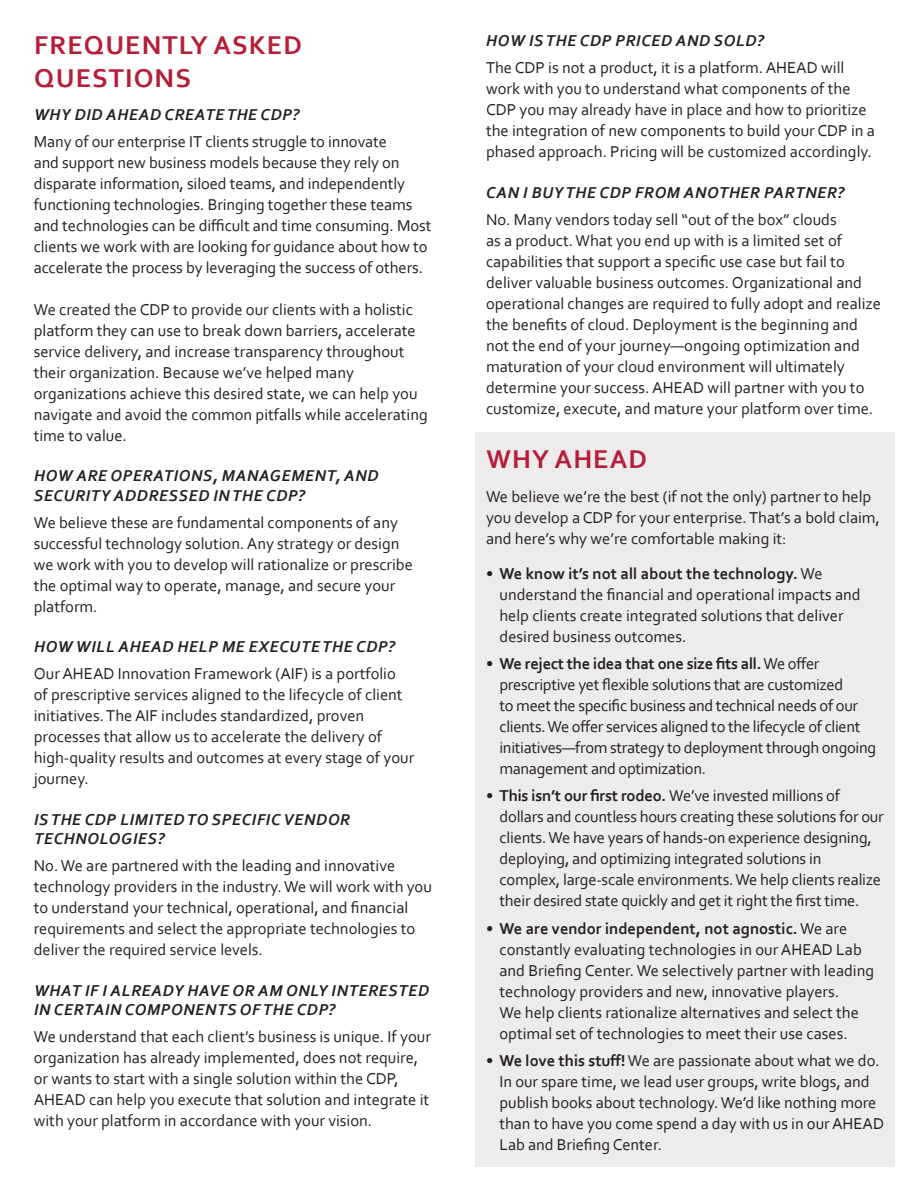
<style>
.page{position:relative;width:918px;height:1188px;background:#fff}
.page>*{position:absolute;margin:0;border:0;box-sizing:border-box;transform-origin:0 0}
.Head_1{font:700 27px/33px "Corbel";letter-spacing:.04em;color:#b41e39}
.Body_1{font:16.5px/21px "Corbel";color:#231f20}
.Subhead_2{font:italic 700 16.5px/19.5px "Corbel";letter-spacing:.04em;color:#231f20}
.Body_1-2{font:16.5px/21px "Corbel";letter-spacing:-.02em;color:#231f20}
.s1{font-weight:700}
</style>
<div class="page">
<div style="left:476px;top:432px;width:419px;height:734px;background:#edebeb"></div>
<p class="Head_1" style="left:34px;top:28px;width:269px">FREQUENTLY ASKED<br>QUESTIONS</p>
<p class="Subhead_2" style="left:34px;top:104px;width:267px">WHY DID AHEAD CREATE THE CDP?</p>
<p class="Body_1" style="left:34px;top:130px;width:399px">Many of our enterprise IT clients struggle to innovate<br>and support new business models because they rely on disparate information, siloed teams, and independently functioning technologies. Bringing together these teams and technologies can be difficult and time consuming. Most clients we work with are looking for guidance about how to accelerate the process by leveraging the success of others.</p>
<p class="Body_1" style="left:34px;top:298px;width:396px">We created the CDP to provide our clients with a holistic platform they can use to break down barriers, accelerate service delivery, and increase transparency throughout their organization. Because we’ve helped many organizations achieve this desired state, we can help you navigate and avoid the common pitfalls while accelerating time to value.</p>
<p class="Subhead_2" style="left:34px;top:466px;width:346px">HOW ARE OPERATIONS, MANAGEMENT, AND<br>SECURITY ADDRESSED IN THE CDP?</p>
<p class="Body_1" style="left:34px;top:511px;width:381px">We believe these are fundamental components of any successful technology solution. Any strategy or design we work with you to develop will rationalize or prescribe the optimal way to operate, manage, and secure your platform.</p>
<p class="Subhead_2" style="left:34px;top:637px;width:363px">HOW WILL AHEAD HELP ME EXECUTE THE CDP?</p>
<p class="Body_1" style="left:34px;top:663px;width:382px">Our AHEAD Innovation Framework (AIF) is a portfolio<br>of prescriptive services aligned to the lifecycle of client initiatives. The AIF includes standardized, proven processes that allow us to accelerate the delivery of high-quality results and outcomes at every stage of your journey.</p>
<p class="Subhead_2" style="left:34px;top:809px;width:318px">IS THE CDP LIMITED TO SPECIFIC VENDOR<br>TECHNOLOGIES?</p>
<p class="Body_1" style="left:34px;top:855px;width:400px">No. We are partnered with the leading and innovative technology providers in the industry. We will work with you to understand your technical, operational, and financial requirements and select the appropriate technologies to deliver the required service levels.</p>
<p class="Subhead_2" style="left:34px;top:980px;width:397px">WHAT IF I ALREADY HAVE OR AM ONLY INTERESTED<br>IN CERTAIN COMPONENTS OF THE CDP?</p>
<p class="Body_1" style="left:34px;top:1026px;width:399px">We understand that each client’s business is unique. If your organization has already implemented, does not require, or wants to start with a single solution within the CDP, AHEAD can help you execute that solution and integrate it with your platform in accordance with your vision.</p>
<p class="Subhead_2" style="left:486px;top:30px;width:280px">HOW IS THE CDP PRICED AND SOLD?</p>
<p class="Body_1" style="left:486px;top:57px;width:390px">The CDP is not a product, it is a platform. AHEAD will work with you to understand what components of the CDP you may already have in place and how to prioritize the integration of new components to build your CDP in a phased approach. Pricing will be customized accordingly.</p>
<p class="Subhead_2" style="left:486px;top:182px;width:360px">CAN I BUY THE CDP FROM ANOTHER PARTNER?</p>
<p class="Body_1" style="left:486px;top:208px;width:397px">No. Many vendors today sell “out of the box” clouds<br>as a product. What you end up with is a limited set of capabilities that support a specific use case but fail to deliver valuable business outcomes. Organizational and operational changes are required to fully adopt and realize the benefits of cloud. Deployment is the beginning and not the end of your journey—ongoing optimization and maturation of your cloud environment will ultimately determine your success. AHEAD will partner with you to customize, execute, and mature your platform over time.</p>
<p class="Head_1" style="left:487px;top:441px;width:162px">WHY AHEAD</p>
<p class="Body_1" style="left:486px;top:486px;width:395px">We believe we’re the best (if not the only) partner to help you develop a CDP for your enterprise. That’s a bold claim, and here’s why we’re comfortable making it:</p>
<p class="Body_1" style="left:500px;top:562px;width:363px;text-indent:-14px"><span class="s1">• We know it’s not all about the technology.</span> We understand the financial and operational impacts and help clients create integrated solutions that deliver desired business outcomes.</p>
<p class="Body_1-2" style="left:500px;top:653px;width:378px;text-indent:-14px"><span class="s1">• We reject the idea that one size fits all.</span> We offer prescriptive yet flexible solutions that are customized<br>to meet the specific business and technical needs of our clients. We offer services aligned to the lifecycle of client initiatives—from strategy to deployment through ongoing management and optimization.</p>
<p class="Body_1" style="left:500px;top:785px;width:386px;text-indent:-14px"><span class="s1">• This isn’t our first rodeo.</span> We’ve invested millions of dollars and countless hours creating these solutions for our clients. We have years of hands-on experience designing, deploying, and optimizing integrated solutions in complex, large-scale environments. We help clients realize their desired state quickly and get it right the first time.</p>
<p class="Body_1" style="left:500px;top:918px;width:376px;text-indent:-14px"><span class="s1">• We are vendor independent, not agnostic.</span> We are constantly evaluating technologies in our AHEAD Lab and Briefing Center. We selectively partner with leading technology providers and new, innovative players.<br>We help clients rationalize alternatives and select the optimal set of technologies to meet their use cases.</p>
<p class="Body_1" style="left:500px;top:1050px;width:386px;text-indent:-14px"><span class="s1">• We love this stuff!</span> We are passionate about what we do.<br>In our spare time, we lead user groups, write blogs, and publish books about technology. We’d like nothing more than to have you come spend a day with us in our AHEAD Lab and Briefing Center.</p>
</div>
